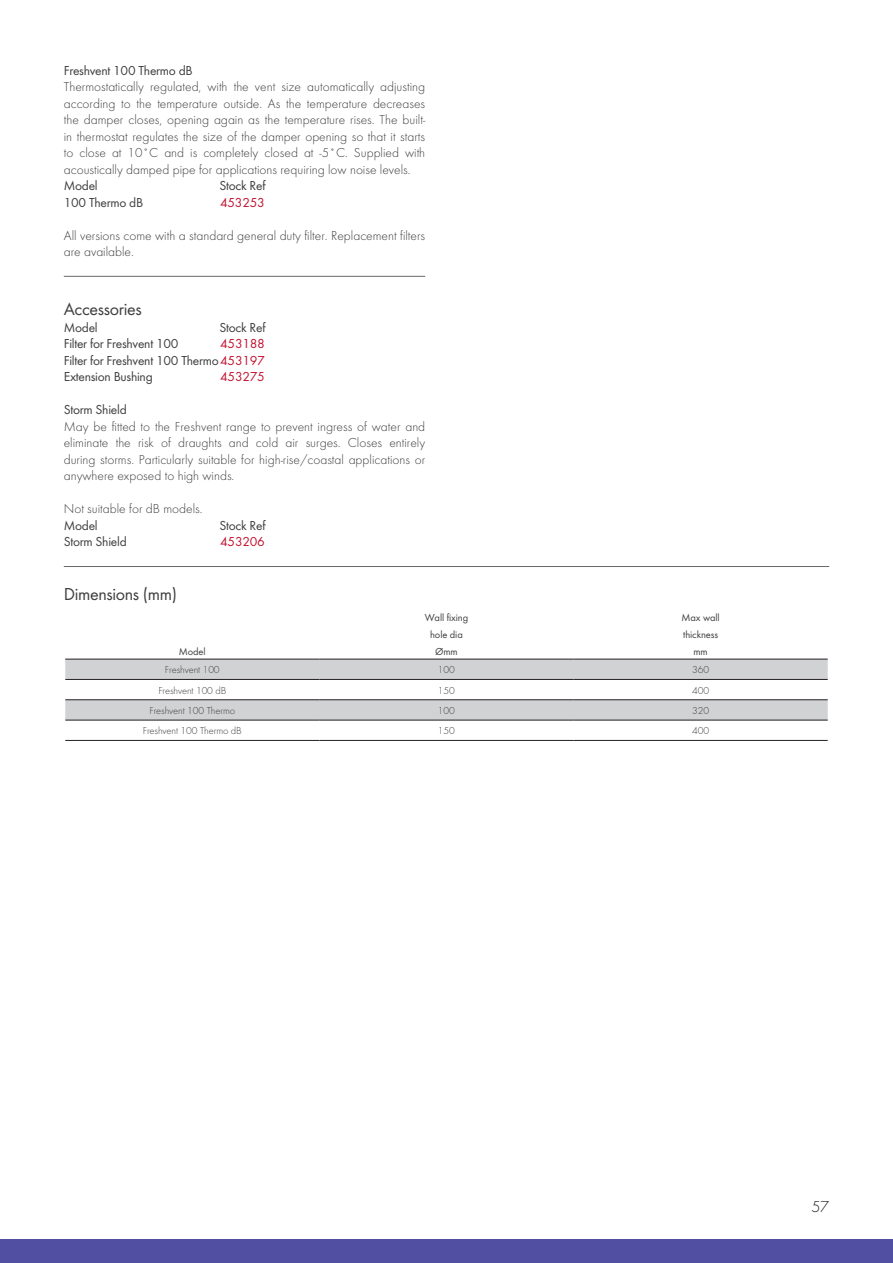
<style>
.page{position:relative;width:893px;height:1263px;background:#fff}
.page>*{position:absolute;margin:0;border:0;box-sizing:border-box;transform-origin:0 0}
.Sub_Heading{font:18px "Futura T";letter-spacing:-.02em;color:#3e3e3f}
.t1{font:300 16.5px "Futura T";color:#231f20}
.Body_Text{font:300 13.5px/16.5px "Futura T";color:#3e3e3f;text-align:justify}
.Body_Text-2{font:13.5px "Futura T";letter-spacing:-.02em;color:#3e3e3f}
.Body_Text-3{font:13.5px "Futura T";letter-spacing:-.02em;color:#c3102f}
.t2{font:300 10.5px "Futura T";letter-spacing:-.01em;color:#3e3e3f}
.t3{font:10.5px "Futura T";letter-spacing:-.01em;color:#3e3e3f}
.s1{color:#c3102f}
</style>
<div class="page">
<div style="left:0;top:1239px;width:893px;height:24px;background:#504fa1"></div>
<hr style="left:64px;top:276px;width:361px;height:1px;background:#69696c">
<hr style="left:64px;top:566px;width:765px;height:1px;background:#69696c">
<svg style="left:65px;top:660px;width:763px;height:60px;fill:#d1d2d4"></svg>
<hr style="left:65px;top:659px;width:254px;height:1px;background:#231f20">
<hr style="left:319px;top:659px;width:255px;height:1px;background:#231f20">
<hr style="left:574px;top:659px;width:254px;height:1px;background:#231f20">
<hr style="left:65px;top:679px;width:254px;height:1px;background:#231f20">
<hr style="left:319px;top:679px;width:255px;height:1px;background:#231f20">
<hr style="left:574px;top:679px;width:254px;height:1px;background:#231f20">
<hr style="left:65px;top:699px;width:254px;height:1px;background:#231f20">
<hr style="left:319px;top:699px;width:255px;height:1px;background:#231f20">
<hr style="left:574px;top:699px;width:254px;height:1px;background:#231f20">
<hr style="left:65px;top:720px;width:254px;height:1px;background:#231f20">
<hr style="left:319px;top:720px;width:255px;height:1px;background:#231f20">
<hr style="left:574px;top:720px;width:254px;height:1px;background:#231f20">
<hr style="left:65px;top:740px;width:254px;height:1px;background:#231f20">
<hr style="left:319px;top:740px;width:255px;height:1px;background:#231f20">
<hr style="left:574px;top:740px;width:254px;height:1px;background:#231f20">
<p class="Body_Text-2" style="left:64px;top:62px;width:130px">Freshvent 100 Thermo dB</p>
<p class="Body_Text" style="left:64px;top:78px;width:363px">Thermostatically regulated, with the vent size automatically adjusting according to the temperature outside. As the temperature decreases the damper closes, opening again as the temperature rises. The built&shy;in thermostat regulates the size of the damper opening so that it starts to close at 10˚C and is completely closed at -5˚C. Supplied with acoustically damped pipe for applications requiring low noise levels.</p>
<p class="Body_Text-2" style="left:64px;top:178px;width:35px">Model</p>
<p class="Body_Text-2" style="left:219px;top:178px;width:48px">Stock Ref</p>
<p class="Body_Text-2" style="left:64px;top:194px;width:81px">100 Thermo dB</p>
<p class="Body_Text-3" style="left:220px;top:194px;width:46px">453253</p>
<p class="Body_Text" style="left:64px;top:227px;width:363px">All versions come with a standard general duty filter. Replacement filters are available.</p>
<p class="Sub_Heading" style="left:64px;top:299px;width:79px">Accessories</p>
<p class="Body_Text-2" style="left:64px;top:320px;width:35px">Model</p>
<p class="Body_Text-2" style="left:219px;top:320px;width:48px">Stock Ref</p>
<p class="Body_Text-2" style="left:64px;top:336px;width:116px">Filter for Freshvent 100</p>
<p class="Body_Text-3" style="left:220px;top:336px;width:46px">453188</p>
<p class="Body_Text-2" style="left:64px;top:353px;width:203px">Filter for Freshvent 100 Thermo<span class="s1">453197</span></p>
<p class="Body_Text-2" style="left:64px;top:369px;width:91px">Extension Bushing</p>
<p class="Body_Text-3" style="left:220px;top:369px;width:46px">453275</p>
<p class="Body_Text-2" style="left:64px;top:402px;width:64px">Storm Shield</p>
<p class="Body_Text" style="left:64px;top:418px;width:363px">May be fitted to the Freshvent range to prevent ingress of water and eliminate the risk of draughts and cold air surges. Closes entirely during storms. Particularly suitable for high-rise/coastal applications or anywhere exposed to high winds.</p>
<p class="Body_Text" style="left:64px;top:501px;width:140px">Not suitable for dB models.</p>
<p class="Body_Text-2" style="left:64px;top:518px;width:35px">Model</p>
<p class="Body_Text-2" style="left:219px;top:518px;width:48px">Stock Ref</p>
<p class="Body_Text-2" style="left:64px;top:534px;width:64px">Storm Shield</p>
<p class="Body_Text-3" style="left:220px;top:534px;width:46px">453206</p>
<p class="Sub_Heading" style="left:64px;top:584px;width:115px">Dimensions (mm)</p>
<p class="t3" style="left:425px;top:611px;width:45px">Wall fixing</p>
<p class="t3" style="left:681px;top:611px;width:40px">Max wall</p>
<p class="t3" style="left:430px;top:628px;width:34px">hole dia</p>
<p class="t3" style="left:683px;top:628px;width:36px">thickness</p>
<p class="t3" style="left:179px;top:645px;width:28px">Model</p>
<p class="t3" style="left:435px;top:645px;width:24px">Ømm</p>
<p class="t3" style="left:693px;top:645px;width:16px">mm</p>
<p class="t2" style="left:165px;top:664px;width:56px">Freshvent 100</p>
<p class="t2" style="left:438px;top:664px;width:19px">100</p>
<p class="t2" style="left:692px;top:664px;width:19px">360</p>
<p class="t2" style="left:158px;top:684px;width:70px">Freshvent 100 dB</p>
<p class="t2" style="left:438px;top:684px;width:19px">150</p>
<p class="t2" style="left:692px;top:684px;width:19px">400</p>
<p class="t2" style="left:150px;top:704px;width:87px">Freshvent 100 Thermo</p>
<p class="t2" style="left:438px;top:704px;width:19px">100</p>
<p class="t2" style="left:692px;top:704px;width:19px">320</p>
<p class="t2" style="left:143px;top:725px;width:100px">Freshvent 100 Thermo dB</p>
<p class="t2" style="left:438px;top:725px;width:19px">150</p>
<p class="t2" style="left:692px;top:725px;width:19px">400</p>
<p class="t1" style="left:811px;top:1197px;width:19px">57</p>
</div>
